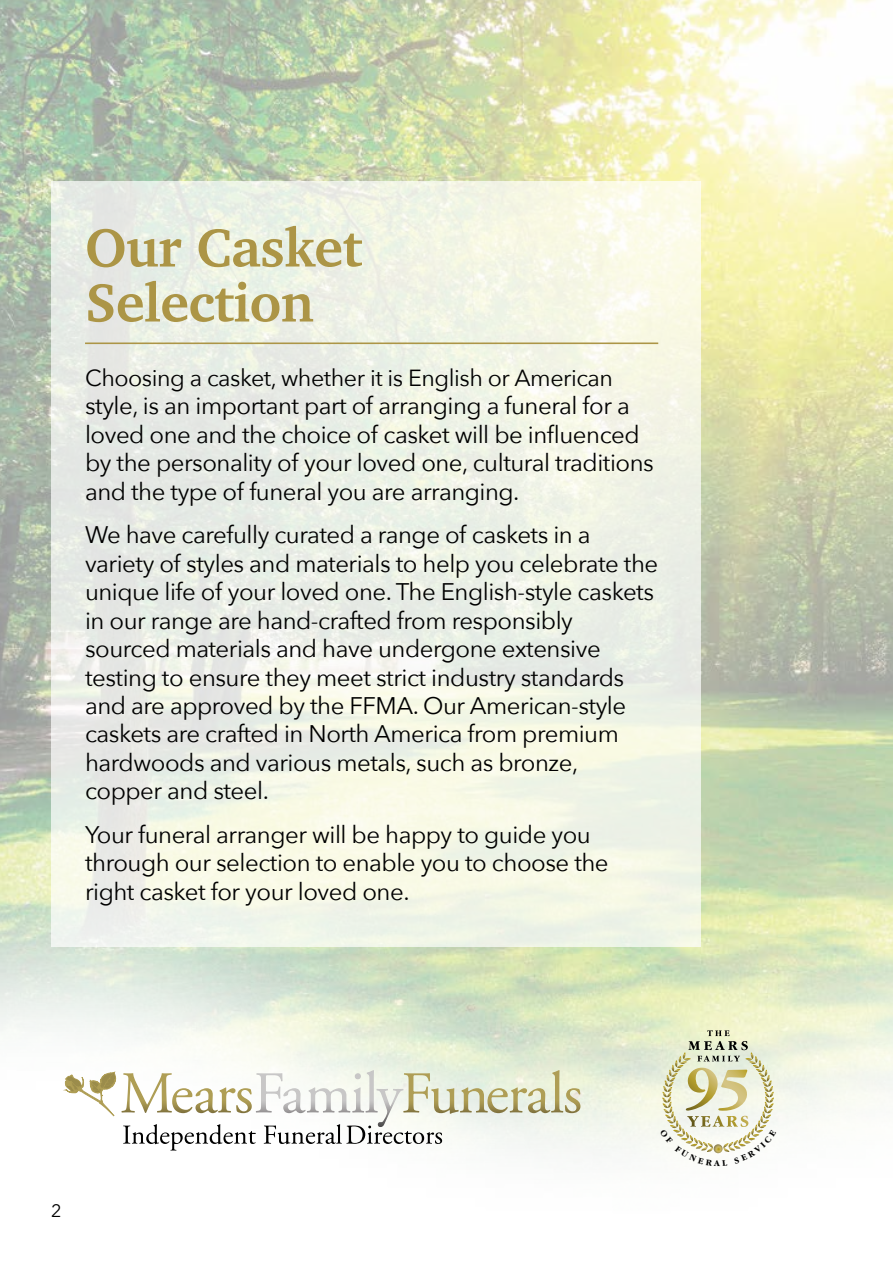
<style>
.page{position:relative;width:893px;height:1263px;background:#fff}
.page>*{position:absolute;margin:0;border:0;box-sizing:border-box;transform-origin:0 0}
.t1{font:700 55.05px/55.1px "Charter";letter-spacing:-.01em;color:#ac9546}
.t2{font:24px/28.5px "Avenir Next";letter-spacing:-.02em;color:#000}
.t3{font:23.25px "Avenir Next";letter-spacing:-.02em;color:#000}
.t4{font:18px "Avenir Next";color:#000}
</style>
<div class="page">
<img style="left:0;top:0;width:893px;height:1156px">
<svg style="left:51px;top:181px;width:650px;height:766px;background:#eef1e6"></svg>
<svg style="left:65px;top:1070px;width:515px;height:80px"></svg>
<hr style="left:85px;top:342px;width:573px;height:2px;background:#ac9546">
<svg style="left:660px;top:1030px;width:116px;height:126px"></svg>
<h1 class="t1" style="left:85px;top:219px;width:279px">Our Casket<br>Selection</h1>
<p class="t3" style="left:85px;top:358px;width:530px">Choosing a casket, whether it is English or American</p>
<p class="t2" style="left:85px;top:390px;width:570px">style, is an important part of arranging a funeral for a loved one and the choice of casket will be influenced by the personality of your loved one, cultural traditions and the type of funeral you are arranging.</p>
<p class="t2" style="left:85px;top:519px;width:575px">We have carefully curated a range of caskets in a variety of styles and materials to help you celebrate the unique life of your loved one. The English-style caskets in our range are hand-crafted from responsibly sourced materials and have undergone extensive testing to ensure they meet strict industry standards and are approved by the FFMA. Our American-style caskets are crafted in North America from premium hardwoods and various metals, such as bronze, copper and steel.</p>
<p class="t2" style="left:85px;top:819px;width:525px">Your funeral arranger will be happy to guide you through our selection to enable you to choose the right casket for your loved one.</p>
<p class="t4" style="left:51px;top:1195px;width:12px">2</p>
</div>
